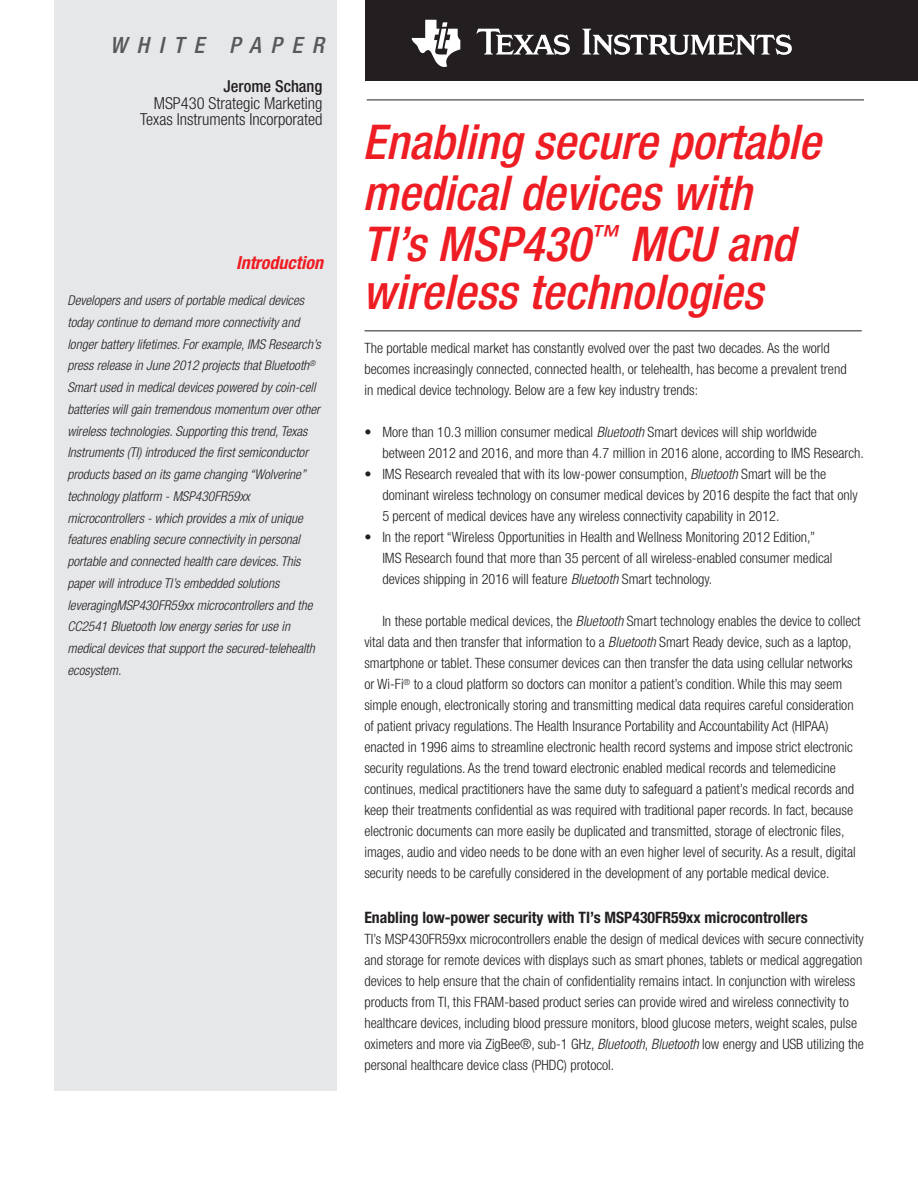
<style>
.page{position:relative;width:918px;height:1188px;background:#fff}
.page>*{position:absolute;margin:0;border:0;box-sizing:border-box;transform-origin:0 0}
.t1{font:italic 500 condensed 48px/49.9px "Helvetica Neue LT Std";color:#ee1d23}
.t2{font:italic 500 condensed 22.5px "Helvetica Neue LT Std";letter-spacing:.43em;color:#57585a}
.t3{font:italic 700 condensed 18px "Helvetica Neue LT Std";color:#ee1d23}
.t4{font:300 condensed 16.5px/16.5px "Helvetica Neue LT Std";color:#231f20;text-align:right}
.t5{font:500 condensed 16.5px "Helvetica Neue LT Std";color:#231f20}
.t6{font:700 condensed 15.75px "Helvetica Neue LT Std";color:#231f20}
.t7{font:300 condensed 14.25px/21px "Helvetica Neue LT Std";color:#231f20}
.t8{font:italic 300 condensed 13.5px/21.8px "Helvetica Neue LT Std";color:#231f20}
.s1{font-style:italic}
</style>
<div class="page">
<div style="left:365px;top:0;width:553px;height:80px;background:#231f20"></div>
<div style="left:54px;top:0;width:283px;height:1091px;background:#e6e7e9"></div>
<hr style="left:364px;top:330px;width:498px;height:1px;background:#231f20">
<hr style="left:367px;top:100px;width:497px;height:1px;background:#231f20">
<svg style="left:476px;top:29px;width:94px;height:26px"></svg>
<svg style="left:582px;top:29px;width:210px;height:26px"></svg>
<svg style="left:412px;top:20px;width:48px;height:47px"></svg>
<h2 class="t2" style="left:110px;top:32px;width:215px">WHITE PAPER</h2>
<p class="t5" style="left:224px;top:76px;width:100px">Jerome Schang</p>
<p class="t4" style="left:140px;top:94px;width:184px">MSP430 Strategic Marketing<br>Texas Instruments Incorporated</p>
<p class="t3" style="left:236px;top:252px;width:89px">Introduction</p>
<p class="t8" style="left:68px;top:290px;width:255px">Developers and users of portable medical devices today continue to demand more connectivity and longer battery lifetimes. For example, IMS Research’s press release in June 2012 projects that Bluetooth<sup>® </sup>Smart used in medical devices powered by coin-cell batteries will gain tremendous momentum over other wireless technologies. Supporting this trend, Texas Instruments (TI) introduced the first semiconductor products based on its game changing “Wolverine” technology platform - MSP430FR59xx microcontrollers - which provides a mix of unique features enabling secure connectivity in personal portable and connected health care devices. This paper will introduce TI’s embedded solutions leveragingMSP430FR59xx microcontrollers and the CC2541 Bluetooth low energy series for use in medical devices that support the secured-telehealth ecosystem.</p>
<h1 class="t1" style="left:363px;top:117px;width:460px">Enabling secure portable medical devices with<br>TI’s MSP430<sup>™</sup> MCU and wireless technologies</h1>
<p class="t7" style="left:364px;top:338px;width:484px">The portable medical market has constantly evolved over the past two decades. As the world becomes increasingly connected, connected health, or telehealth, has become a prevalent trend in medical device technology. Below are a few key industry trends:</p>
<p class="t7" style="left:382px;top:422px;width:483px;text-indent:-18px">• More than 10.3 million consumer medical <span class="s1">Bluetooth</span> Smart devices will ship worldwide<br>between 2012 and 2016, and more than 4.7 million in 2016 alone, according to IMS Research.</p>
<p class="t7" style="left:382px;top:464px;width:477px;text-indent:-18px">• IMS Research revealed that with its low-power consumption, <span class="s1">Bluetooth</span> Smart will be the dominant wireless technology on consumer medical devices by 2016 despite the fact that only<br>5 percent of medical devices have any wireless connectivity capability in 2012.</p>
<p class="t7" style="left:382px;top:527px;width:452px;text-indent:-18px">• In the report “Wireless Opportunities in Health and Wellness Monitoring 2012 Edition,”<br>IMS Research found that more than 35 percent of all wireless-enabled consumer medical devices shipping in 2016 will feature <span class="s1">Bluetooth</span> Smart technology.</p>
<p class="t7" style="left:364px;top:611px;width:498px;text-indent:18px">In these portable medical devices, the <span class="s1">Bluetooth</span> Smart technology enables the device to collect vital data and then transfer that information to a <span class="s1">Bluetooth</span> Smart Ready device, such as a laptop, smartphone or tablet. These consumer devices can then transfer the data using cellular networks or Wi-Fi<sup>®</sup> to a cloud platform so doctors can monitor a patient’s condition. While this may seem simple enough, electronically storing and transmitting medical data requires careful consideration of patient privacy regulations. The Health Insurance Portability and Accountability Act (HIPAA) enacted in 1996 aims to streamline electronic health record systems and impose strict electronic security regulations. As the trend toward electronic enabled medical records and telemedicine continues, medical practitioners have the same duty to safeguard a patient’s medical records and keep their treatments confidential as was required with traditional paper records. In fact, because electronic documents can more easily be duplicated and transmitted, storage of electronic files, images, audio and video needs to be done with an even higher level of security. As a result, digital security needs to be carefully considered in the development of any portable medical device.</p>
<p class="t6" style="left:364px;top:908px;width:445px">Enabling low-power security with TI’s MSP430FR59xx microcontrollers</p>
<p class="t7" style="left:364px;top:929px;width:501px">TI’s MSP430FR59xx microcontrollers enable the design of medical devices with secure connectivity and storage for remote devices with displays such as smart phones, tablets or medical aggregation devices to help ensure that the chain of confidentiality remains intact. In conjunction with wireless products from TI, this FRAM-based product series can provide wired and wireless connectivity to healthcare devices, including blood pressure monitors, blood glucose meters, weight scales, pulse oximeters and more via ZigBee®, sub-1 GHz, <span class="s1">Bluetooth</span>, <span class="s1">Bluetooth</span> low energy and USB utilizing the personal healthcare device class (PHDC) protocol.</p>
</div>
